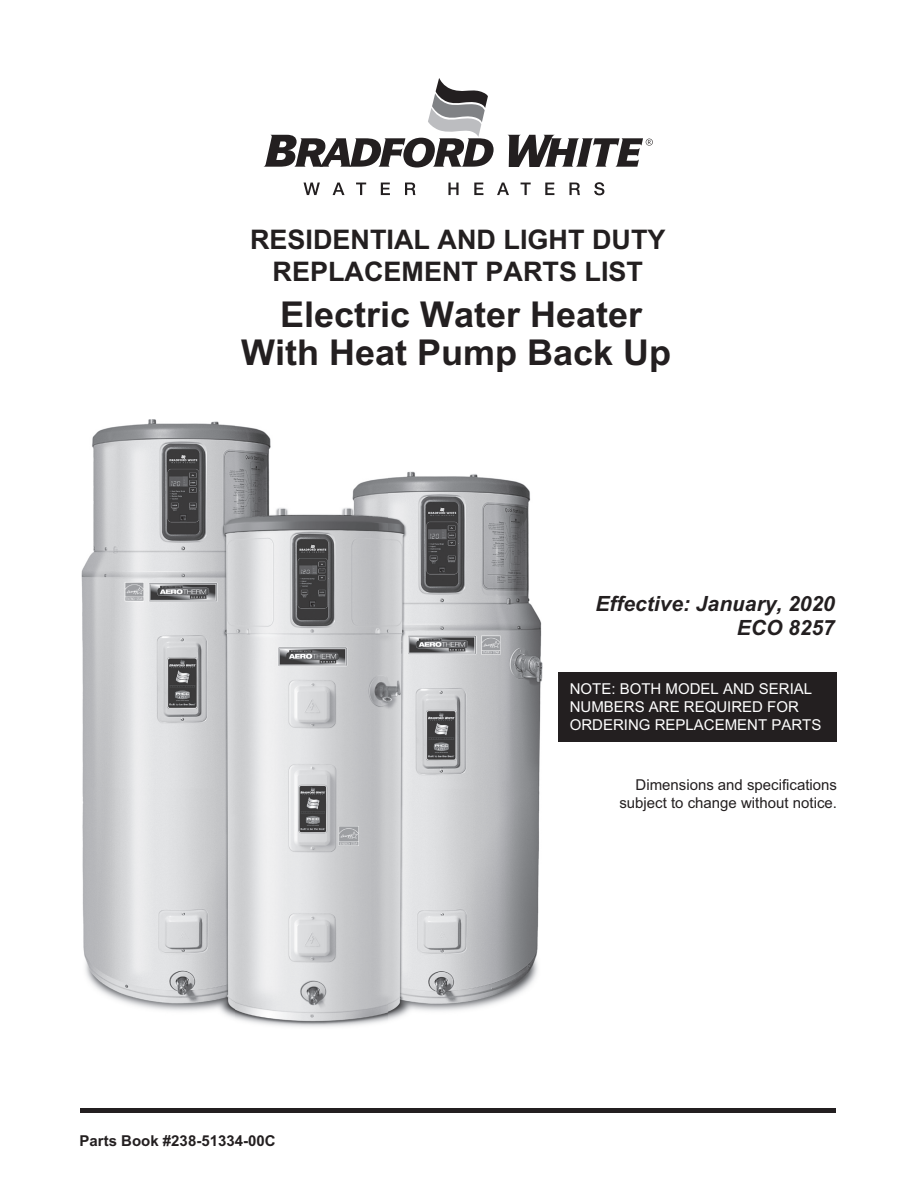
<style>
.page{position:relative;width:918px;height:1188px;background:#fff}
.page>*{position:absolute;margin:0;border:0;box-sizing:border-box;transform-origin:0 0}
.t1{font:700 35.7px/39px "Arial";color:#231f20;text-align:center}
.t2{font:700 27px/32.4px "Arial";color:#231f20;text-align:center}
.t3{font:italic 700 21px/24px "Arial";color:#231f20;text-align:right}
.t4{font:15px/18px "Arial";color:#fff}
.t5{font:15px/18px "Arial";color:#231f20;text-align:right}
.t6{font:700 15px "Arial";color:#231f20}
</style>
<div class="page">
<div style="left:558px;top:673px;width:279px;height:69px;background:#231f20"></div>
<div style="left:81px;top:1108px;width:755px;height:5px;background:#231f20"></div>
<svg style="left:263px;top:78px;width:231px;height:90px"></svg>
<svg style="left:508px;top:135px;width:145px;height:32px"></svg>
<svg style="left:304px;top:183px;width:16px;height:12px"></svg>
<svg style="left:333px;top:183px;width:12px;height:12px"></svg>
<svg style="left:356px;top:183px;width:10px;height:12px"></svg>
<svg style="left:381px;top:183px;width:9px;height:12px"></svg>
<svg style="left:405px;top:183px;width:11px;height:12px"></svg>
<svg style="left:448px;top:183px;width:11px;height:12px"></svg>
<svg style="left:474px;top:183px;width:9px;height:12px"></svg>
<svg style="left:497px;top:183px;width:12px;height:12px"></svg>
<svg style="left:521px;top:183px;width:10px;height:12px"></svg>
<svg style="left:545px;top:183px;width:9px;height:12px"></svg>
<svg style="left:569px;top:183px;width:11px;height:12px"></svg>
<svg style="left:594px;top:182px;width:10px;height:13px"></svg>
<img style="left:82px;top:419px;width:461px;height:608px">
<h2 class="t2" style="left:250px;top:224px;width:417px">RESIDENTIAL AND LIGHT DUTY<br>REPLACEMENT PARTS LIST</h2>
<h1 class="t1" style="left:241px;top:296px;width:432px">Electric Water Heater<br>With Heat Pump Back Up</h1>
<h3 class="t3" style="left:596px;top:592px;width:241px">Effective: January, 2020<br>ECO 8257</h3>
<p class="t4" style="left:570px;top:680px;width:253px">NOTE: BOTH MODEL AND SERIAL<br>NUMBERS ARE REQUIRED FOR<br>ORDERING REPLACEMENT PARTS</p>
<p class="t6" style="left:80px;top:1131px;width:197px">Parts Book #238-51334-00C</p>
<p class="t5" style="left:619px;top:776px;width:219px">Dimensions and specifications subject to change without notice.</p>
</div>
